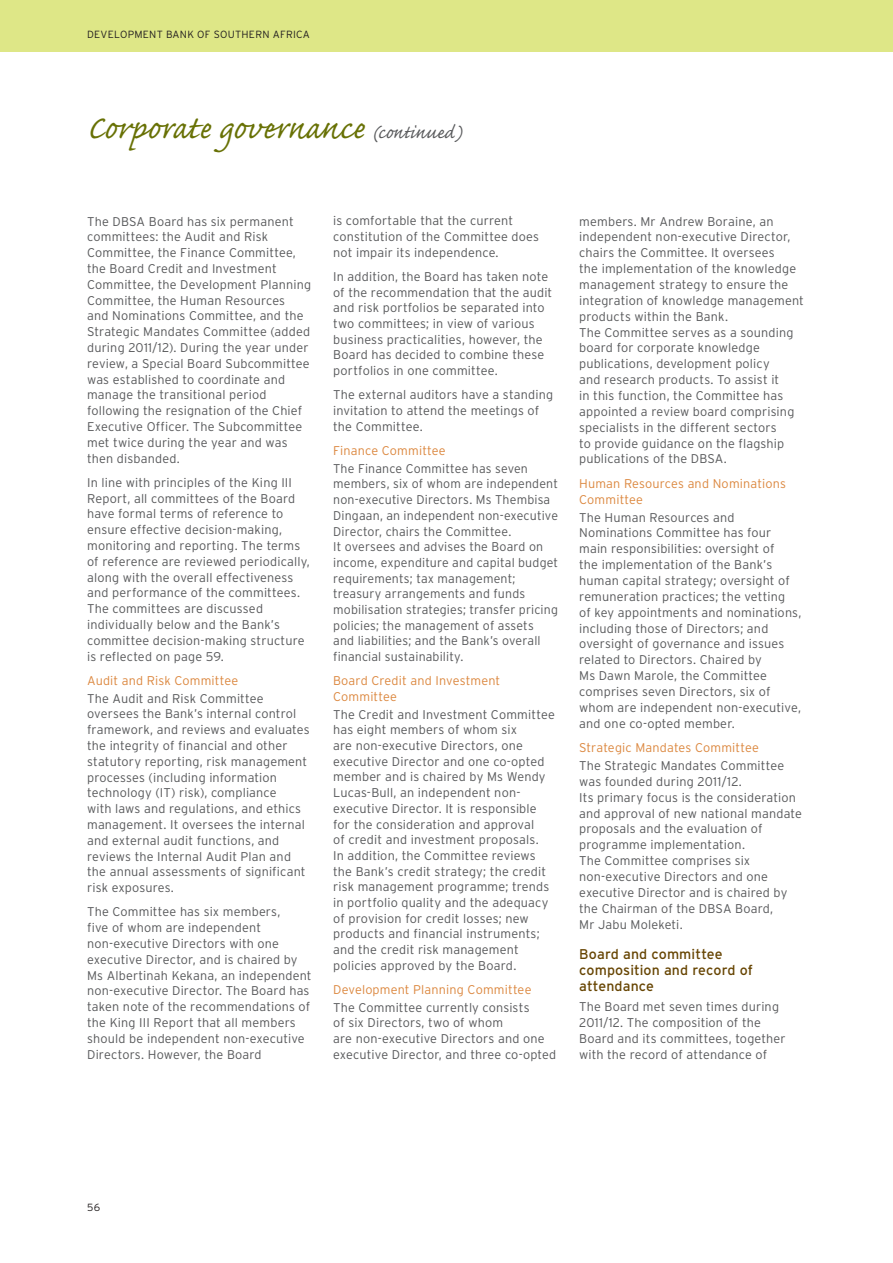
<style>
.page{position:relative;width:893px;height:1263px;background:#fff}
.page>*{position:absolute;margin:0;border:0;box-sizing:border-box;transform-origin:0 0}
.t1{font:41.7px "Caflisch Script Pro";color:#687105}
.t2{font:14.1px/15.9px "Interstate";letter-spacing:.01em;color:#674503}
.t3{font:300 12.6px/15.8px "Interstate";letter-spacing:.01em;color:#58595b}
.t4{font:300 12.6px/15.8px "Interstate";letter-spacing:.01em;color:#dc8840}
.t5{font:300 10.35px "Interstate";letter-spacing:.025em;color:#231f20}
.s1{font-size:23.85px;color:#58595b}
</style>
<div class="page">
<div style="left:0;top:1px;width:893px;height:51px;background:#dee787"></div>
<p class="t5" style="left:87px;top:30px;width:224px">DEVELOPMENT BANK OF SOUTHERN AFRICA</p>
<h1 class="t1" style="left:87px;top:113px;width:376px">Corporate governance <span class="s1">(continued)</span></h1>
<p class="t3" style="left:87px;top:214px;width:225px">The DBSA Board has six permanent committees: the Audit and Risk Committee, the Finance Committee, the Board Credit and Investment Committee, the Development Planning Committee, the Human Resources<br>and Nominations Committee, and the Strategic Mandates Committee (added during 2011/12). During the year under review, a Special Board Subcommittee was established to coordinate and manage the transitional period following the resignation of the Chief Executive Officer. The Subcommittee met twice during the year and was then disbanded.</p>
<p class="t3" style="left:87px;top:475px;width:224px">In line with principles of the King III Report, all committees of the Board have formal terms of reference to ensure effective decision-making, monitoring and reporting. The terms of reference are reviewed periodically, along with the overall effectiveness and performance of the committees.<br>The committees are discussed individually below and the Bank’s committee decision-making structure is reflected on page 59.</p>
<p class="t4" style="left:87px;top:673px;width:153px">Audit and Risk Committee</p>
<p class="t3" style="left:87px;top:691px;width:224px">The Audit and Risk Committee oversees the Bank’s internal control framework, and reviews and evaluates the integrity of financial and other statutory reporting, risk management processes (including information technology (IT) risk), compliance<br>with laws and regulations, and ethics management. It oversees the internal and external audit functions, and reviews the Internal Audit Plan and the annual assessments of significant risk exposures.</p>
<p class="t3" style="left:87px;top:905px;width:226px">The Committee has six members,<br>five of whom are independent non-executive Directors with one executive Director, and is chaired by Ms Albertinah Kekana, an independent non-executive Director. The Board has taken note of the recommendations of the King III Report that all members should be independent non-executive Directors. However, the Board</p>
<p class="t3" style="left:333px;top:214px;width:207px">is comfortable that the current constitution of the Committee does not impair its independence.</p>
<p class="t3" style="left:333px;top:270px;width:221px">In addition, the Board has taken note of the recommendation that the audit and risk portfolios be separated into two committees; in view of various business practicalities, however, the Board has decided to combine these portfolios in one committee.</p>
<p class="t3" style="left:333px;top:388px;width:221px">The external auditors have a standing invitation to attend the meetings of the Committee.</p>
<p class="t4" style="left:333px;top:443px;width:114px">Finance Committee</p>
<p class="t3" style="left:333px;top:461px;width:226px">The Finance Committee has seven members, six of whom are independent non-executive Directors. Ms Thembisa Dingaan, an independent non-executive Director, chairs the Committee.<br>It oversees and advises the Board on income, expenditure and capital budget requirements; tax management; treasury arrangements and funds mobilisation strategies; transfer pricing policies; the management of assets<br>and liabilities; and the Bank’s overall financial sustainability.</p>
<p class="t4" style="left:333px;top:674px;width:169px">Board Credit and Investment<br>Committee</p>
<p class="t3" style="left:333px;top:707px;width:223px">The Credit and Investment Committee has eight members of whom six<br>are non-executive Directors, one executive Director and one co-opted member and is chaired by Ms Wendy Lucas-Bull, an independent non&shy;executive Director. It is responsible for the consideration and approval<br>of credit and investment proposals.<br>In addition, the Committee reviews the Bank’s credit strategy; the credit risk management programme; trends in portfolio quality and the adequacy of provision for credit losses; new products and financial instruments; and the credit risk management policies approved by the Board.</p>
<p class="t4" style="left:333px;top:983px;width:200px">Development Planning Committee</p>
<p class="t3" style="left:333px;top:1000px;width:225px">The Committee currently consists<br>of six Directors, two of whom<br>are non-executive Directors and one executive Director, and three co-opted</p>
<p class="t3" style="left:579px;top:214px;width:226px">members. Mr Andrew Boraine, an independent non-executive Director, chairs the Committee. It oversees<br>the implementation of the knowledge management strategy to ensure the integration of knowledge management products within the Bank.<br>The Committee serves as a sounding board for corporate knowledge publications, development policy<br>and research products. To assist it<br>in this function, the Committee has appointed a review board comprising specialists in the different sectors<br>to provide guidance on the flagship publications of the DBSA.</p>
<p class="t4" style="left:579px;top:476px;width:208px">Human Resources and Nominations<br>Committee</p>
<p class="t3" style="left:579px;top:510px;width:224px">The Human Resources and Nominations Committee has four main responsibilities: oversight of<br>the implementation of the Bank’s human capital strategy; oversight of remuneration practices; the vetting<br>of key appointments and nominations, including those of Directors; and oversight of governance and issues related to Directors. Chaired by<br>Ms Dawn Marole, the Committee comprises seven Directors, six of whom are independent non-executive, and one co-opted member.</p>
<p class="t4" style="left:579px;top:741px;width:181px">Strategic Mandates Committee</p>
<p class="t3" style="left:579px;top:759px;width:224px">The Strategic Mandates Committee was founded during 2011/12.<br>Its primary focus is the consideration and approval of new national mandate proposals and the evaluation of programme implementation.<br>The Committee comprises six non-executive Directors and one executive Director and is chaired by the Chairman of the DBSA Board,<br>Mr Jabu Moleketi.</p>
<p class="t2" style="left:579px;top:948px;width:175px">Board and committee composition and record of attendance</p>
<p class="t3" style="left:579px;top:1000px;width:208px">The Board met seven times during<br>2011/12. The composition of the<br>Board and its committees, together with the record of attendance of</p>
<p class="t5" style="left:87px;top:1203px;width:14px">56</p>
</div>
